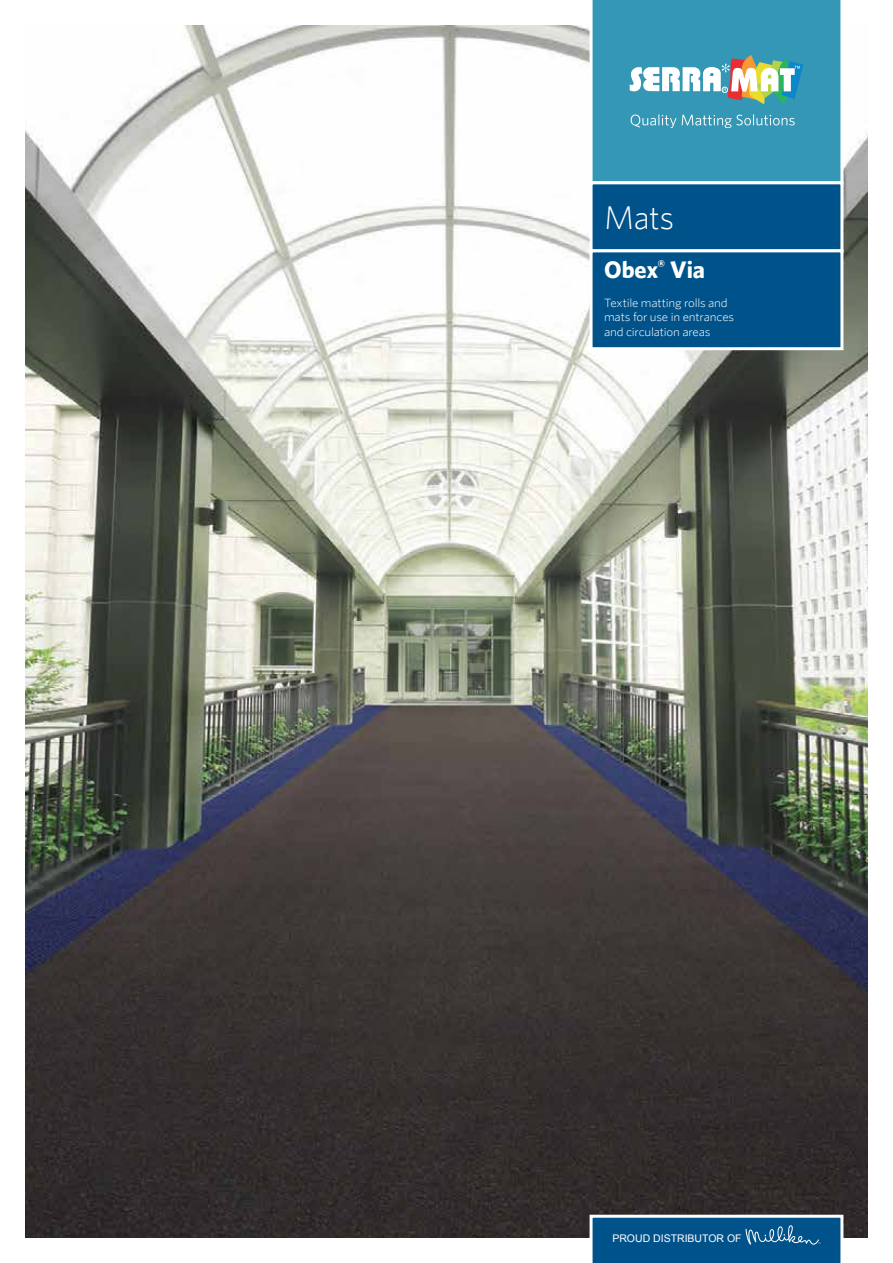
<style>
.page{position:relative;width:893px;height:1263px;background:#fff}
.page>*{position:absolute;margin:0;border:0;box-sizing:border-box;transform-origin:0 0}
.t1{font:300 33px "Whitney";color:#fff}
.t2{font:700 24px "Whitney";letter-spacing:-.005em;color:#fff}
.t3{font:300 12px/14.4px "Whitney";letter-spacing:-.015em;color:#fff;scale:1.09 1}
.t4{font:10.5px "Arial";color:#fff}
</style>
<div class="page">
<img style="left:26px;top:26px;width:841px;height:1211px">
<div style="left:590px;top:0;width:253px;height:181px;background:#3397b5"></div>
<div style="left:591px;top:183px;width:251px;height:68px;background:#00528a"></div>
<div style="left:590px;top:181px;width:253px;height:71px;border:3px solid #fff"></div>
<div style="left:591px;top:251px;width:251px;height:98px;background:#00528a"></div>
<div style="left:590px;top:249px;width:253px;height:101px;border:3px solid #fff"></div>
<svg style="left:631px;top:114px;width:45px;height:14px"></svg>
<svg style="left:682px;top:114px;width:113px;height:14px;background:#58a9c2"></svg>
<svg style="left:630px;top:55px;width:173px;height:49px"></svg>
<svg style="left:590px;top:1215px;width:253px;height:48px;background:#186295"></svg>
<h1 class="t1" style="left:604px;top:198px;width:72px">Mats</h1>
<h2 class="t2" style="left:604px;top:255px;width:102px">Obex<sup>®</sup> Via</h2>
<p class="t3" style="left:604px;top:295px;width:121px">Textile matting rolls and mats for use in entrances and circulation areas</p>
<p class="t4" style="left:612px;top:1232px;width:131px">PROUD DISTRIBUTOR OF</p>
</div>
